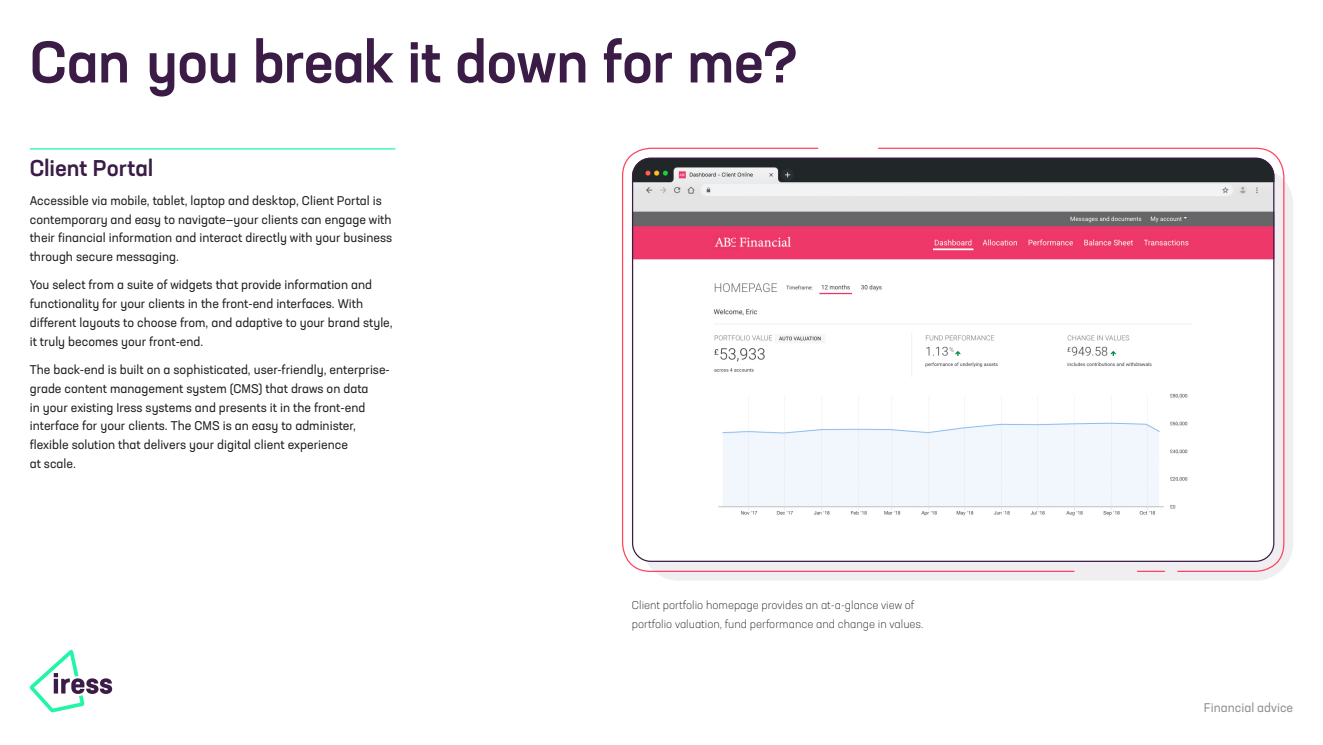
<style>
.page{position:relative;width:1323px;height:745px;background:#fff}
.page>*{position:absolute;margin:0;border:0;box-sizing:border-box;transform-origin:0 0}
.t1{font:500 57.5px "Neusa Next Std";letter-spacing:-.015em;color:#3a1c46}
.h2_-_Line{font:500 22.5px "Neusa Next Std";letter-spacing:-.005em;color:#3a1c46}
._2_-_Body{font:12.5px/18.8px "Neusa Next Std";color:#231f20}
.t2{font:12.5px "Neusa Next Std";color:#948e94}
._1_-_Image_Caption{font:300 11.25px/18.8px "Neusa Next Std";color:#231f20}
</style>
<div class="page">
<svg style="left:30px;top:650px;width:82px;height:61px"></svg>
<div style="left:641px;top:167px;width:652px;height:413px;background:#f1eef1;border-radius:38px"></div>
<hr style="left:30px;top:148px;width:365px;height:1px;background:#21f5a8">
<svg style="left:1075px;top:147px;width:210px;height:425px"></svg>
<svg style="left:621px;top:147px;width:454px;height:425px"></svg>
<p class="t1" style="left:30px;top:25px;width:770px">Can you break it down for me?</p>
<p class="h2_-_Line" style="left:30px;top:154px;width:125px">Client Portal</p>
<p class="_2_-_Body" style="left:30px;top:190px;width:364px">Accessible via mobile, tablet, laptop and desktop, Client Portal is contemporary and easy to navigate—your clients can engage with their financial information and interact directly with your business through secure messaging.</p>
<p class="_2_-_Body" style="left:30px;top:275px;width:364px">You select from a suite of widgets that provide information and functionality for your clients in the front-end interfaces. With different layouts to choose from, and adaptive to your brand style, it truly becomes your front-end.</p>
<p class="_2_-_Body" style="left:30px;top:360px;width:362px">The back-end is built on a sophisticated, user-friendly, enterprise&shy;grade content management system (CMS) that draws on data<br>in your existing Iress systems and presents it in the front-end interface for your clients. The CMS is an easy to administer, flexible solution that delivers your digital client experience<br>at scale.</p>
<p class="_1_-_Image_Caption" style="left:632px;top:595px;width:293px">Client portfolio homepage provides an at-a-glance view of portfolio valuation, fund performance and change in values.</p>
<p class="t2" style="left:1204px;top:699px;width:91px">Financial advice</p>
</div>
